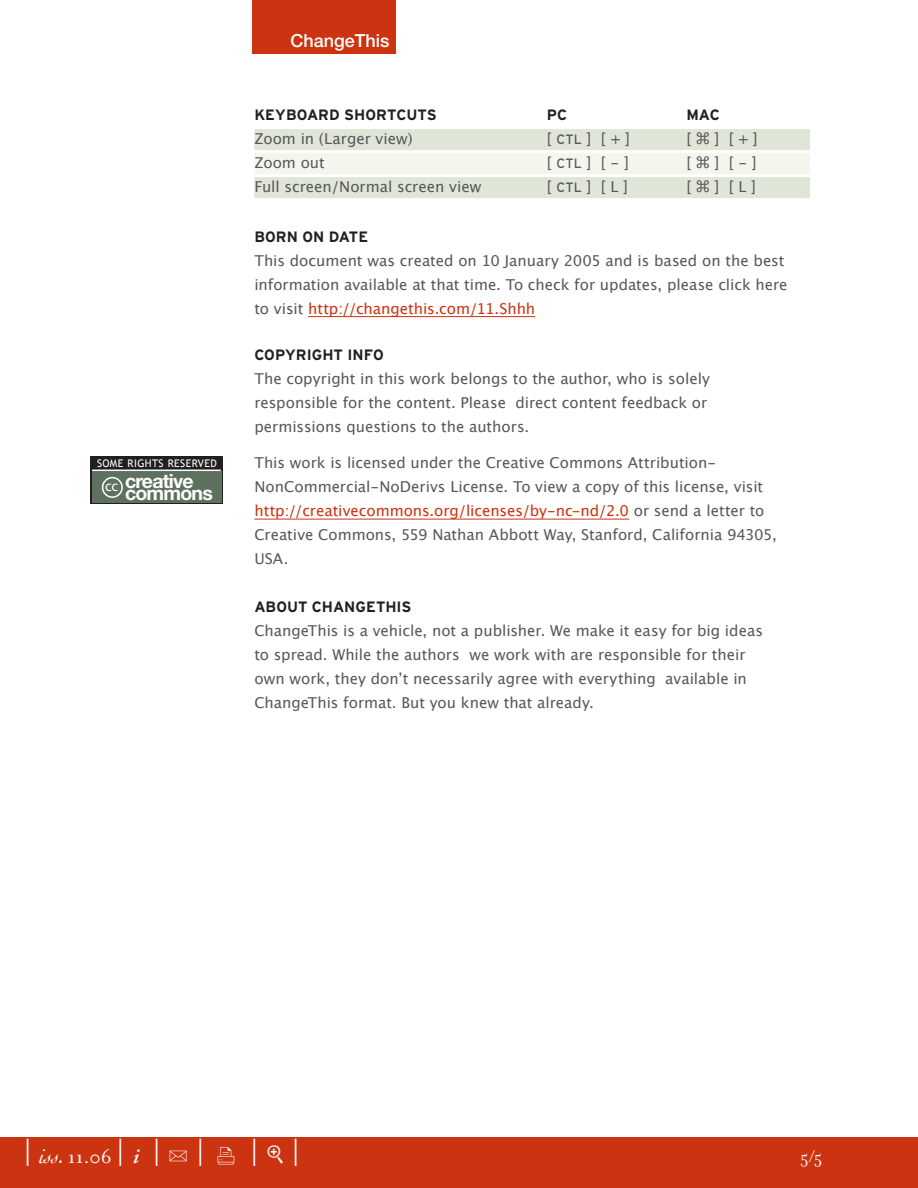
<style>
.page{position:relative;width:918px;height:1188px;background:#fff}
.page>*{position:absolute;margin:0;border:0;box-sizing:border-box;transform-origin:0 0}
.t1{font:36px "Filosofia";color:#fff}
.t2{font:21px "Filosofia";color:#fff}
.t3{font:700 19.5px "Helvetica Neue";letter-spacing:-.04em;color:#fff}
.t4{font:500 18px "Helvetica Neue";color:#fff}
.t5{font:18px "Filosofia";color:#fff}
.t6{font:15px/24px "Lucida Grande";color:#57585a}
.t7{font:700 15px "Interstate";letter-spacing:.005em;color:#231f20}
.t8{font:15px "Myriad Pro";color:#fff}
.t9{font:10.5px "Trebuchet MS";letter-spacing:.04em;color:#fff}
.s1{font-family:"Interstate";font-size:13.5px}
.s2{color:#c31}
.s3{font-size:36px}
.s4{font-family:"Cochin";font-style:italic}
.s5{font-family:"Adobe Garamond";font-weight:600;font-style:italic;font-size:21px}
.s6{font-family:"FF Dingbests";font-size:21px}
</style>
<div class="page">
<div style="left:254px;top:129px;width:556px;height:21px;background:#dfe5d7"></div>
<div style="left:254px;top:153px;width:556px;height:21px;background:#f4f6ee"></div>
<div style="left:254px;top:177px;width:556px;height:21px;background:#dfe5d7"></div>
<hr style="left:308px;top:316px;width:227px;height:1px;background:#c31">
<hr style="left:254px;top:519px;width:375px;height:1px;background:#c31">
<div style="left:0;top:1137px;width:918px;height:51px;background:#c31"></div>
<div style="left:252px;top:0;width:144px;height:54px;background:#c31"></div>
<svg style="left:91px;top:456px;width:132px;height:48px;background:#2d2b2a"></svg>
<div style="left:92px;top:471px;width:129px;height:31px;background:#5e715e"></div>
<div style="left:102px;top:477px;width:21px;height:21px;border:2px solid #fff;border-radius:50%"></div>
<hr style="left:92px;top:470px;width:129px;height:1px;background:#fff">
<p class="t9" style="left:97px;top:457px;width:121px">SOME RIGHTS RESERVED</p>
<h3 class="t3" style="left:125px;top:469px;width:70px">creative</h3>
<h3 class="t3" style="left:125px;top:481px;width:89px">commons</h3>
<p class="t8" style="left:105px;top:478px;width:15px">cc</p>
<p class="t4" style="left:291px;top:30px;width:101px">ChangeThis</p>
<p class="t7" style="left:254px;top:106px;width:184px">KEYBOARD SHORTCUTS</p>
<p class="t7" style="left:547px;top:106px;width:22px">PC</p>
<p class="t7" style="left:686px;top:106px;width:35px">MAC</p>
<p class="t6" style="left:254px;top:127px;width:160px">Zoom in (Larger view)</p>
<p class="t6" style="left:547px;top:127px;width:85px">[ <span class="s1">CTL</span> ] [ + ]</p>
<p class="t6" style="left:686px;top:127px;width:6px">[</p>
<p class="t6" style="left:714px;top:127px;width:45px">] [ + ]</p>
<p class="t6" style="left:254px;top:151px;width:72px">Zoom out</p>
<p class="t6" style="left:547px;top:151px;width:83px">[ <span class="s1">CTL</span> ] [ - ]</p>
<p class="t6" style="left:686px;top:151px;width:6px">[</p>
<p class="t6" style="left:714px;top:151px;width:44px">] [ - ]</p>
<p class="t6" style="left:254px;top:175px;width:229px">Full screen/Normal screen view</p>
<p class="t6" style="left:547px;top:175px;width:83px">[ <span class="s1">CTL</span> ] [ L ]</p>
<p class="t6" style="left:686px;top:175px;width:6px">[</p>
<p class="t6" style="left:714px;top:175px;width:43px">] [ L ]</p>
<p class="t7" style="left:254px;top:228px;width:115px">BORN ON DATE</p>
<p class="t6" style="left:254px;top:248px;width:535px">This document was created on 10 January 2005 and is based on the best information available at that time. To check for updates, please click here to visit <span class="s2">http://changethis.com/11.Shhh</span></p>
<p class="t7" style="left:254px;top:346px;width:131px">COPYRIGHT INFO</p>
<p class="t6" style="left:254px;top:367px;width:457px">The copyright in this work belongs to the author, who is solely responsible for the content. Please direct content feedback or permissions questions to the authors.</p>
<p class="t6" style="left:254px;top:451px;width:524px">This work is licensed under the Creative Commons Attribution-NonCommercial-NoDerivs License. To view a copy of this license, visit <span class="s2">http://creativecommons.org/licenses/by-nc-nd/2.0</span> or send a letter to Creative Commons, 559 Nathan Abbott Way, Stanford, California 94305, USA.</p>
<p class="t7" style="left:254px;top:598px;width:159px">ABOUT CHANGETHIS</p>
<p class="t6" style="left:254px;top:619px;width:510px">ChangeThis is a vehicle, not a publisher. We make it easy for big ideas to spread. While the authors we work with are responsible for their own work, they donʼt necessarily agree with everything available in ChangeThis format. But you knew that already.</p>
<h2 class="t2" style="left:23px;top:1145px;width:104px"><span class="s3">|</span> <span class="s4">iss.</span> 11.06 <span class="s3">|</span></h2>
<h1 class="t1" style="left:132px;top:1132px;width:170px"><span class="s5">i</span> |<span class="s6">U</span>| <span class="s6">X</span> | |</h1>
<p class="t5" style="left:800px;top:1147px;width:23px">5/5</p>
</div>
